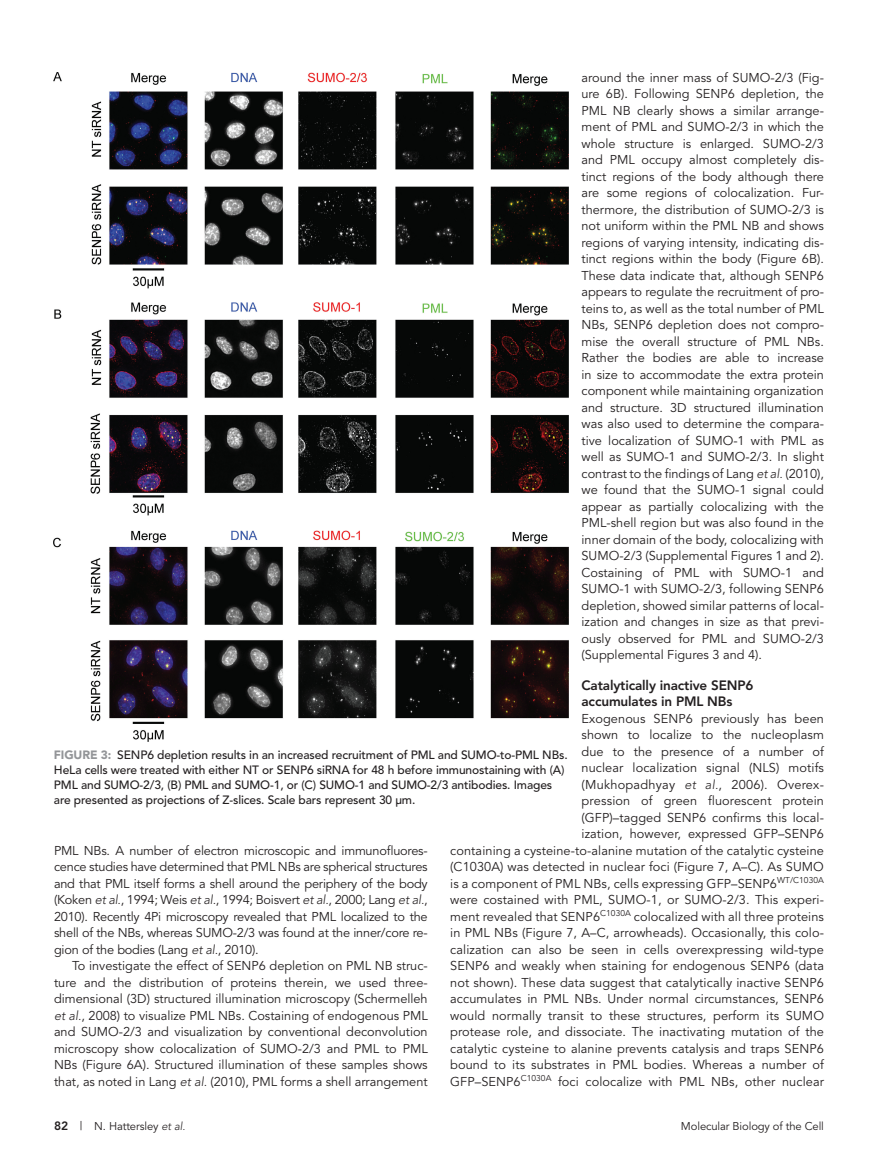
<style>
.page{position:relative;width:878px;height:1175px;background:#fff}
.page>*{position:absolute;margin:0;border:0;box-sizing:border-box;transform-origin:0 0}
.t1{font:800 13.5px/16.5px "Avenir";letter-spacing:-.01em;color:#231f20}
.t2{font:12.75px/16.5px "Avenir";letter-spacing:.005em;color:#231f20;text-align:justify}
.t3{font:500 12px/15px "Avenir";letter-spacing:-.01em;color:#231f20}
.t4{font:11.25px "Avenir";letter-spacing:-.01em;color:#231f20}
.s1{font-weight:300;font-style:italic}
.s2{font-weight:900;color:#939598}
.s3{font-weight:800;font-size:12px}
.s4{font-size:12px}
</style>
<div class="page">
<img style="left:54px;top:72px;width:514px;height:669px">
<p class="t2" style="left:581px;top:70px;width:244px">around the inner mass of SUMO-2/3 ( Fig&shy;ure 6B ). Following SENP6 depletion, the PML NB clearly shows a similar arrange&shy;ment of PML and SUMO-2/3 in which the whole structure is enlarged. SUMO-2/3 and PML occupy almost completely dis&shy;tinct regions of the body although there are some regions of colocalization. Fur&shy;thermore, the distribution of SUMO-2/3 is not uniform within the PML NB and shows regions of varying intensity, indicating dis&shy;tinct regions within the body ( Figure 6B ).<br>These data indicate that, although SENP6 appears to regulate the recruitment of pro&shy;teins to, as well as the total number of PML NBs, SENP6 depletion does not compro&shy;mise the overall structure of PML NBs.<br>Rather the bodies are able to increase in size to accommodate the extra protein component while maintaining organization and structure. 3D structured illumination was also used to determine the compara&shy;tive localization of SUMO-1 with PML as well as SUMO-1 and SUMO-2/3. In slight contrast to the findings of Lang <span class="s1">et al.</span> (2010), we found that the SUMO-1 signal could appear as partially colocalizing with the PML-shell region but was also found in the inner domain of the body, colocalizing with SUMO-2/3 (Supplemental Figures 1 and 2).<br>Costaining of PML with SUMO-1 and SUMO-1 with SUMO-2/3, following SENP6 depletion, showed similar patterns of local&shy;ization and changes in size as that previ&shy;ously observed for PML and SUMO-2/3 (Supplemental Figures 3 and 4).</p>
<p class="t1" style="left:581px;top:677px;width:173px">Catalytically inactive SENP6 accumulates in PML NBs</p>
<p class="t2" style="left:450px;top:711px;width:375px;text-align:right">Exogenous SENP6 previously has been<br>shown to localize to the nucleoplasm<br>due to the presence of a number of<br>nuclear localization signal (NLS) motifs<br>( Mukhopadhyay <span class="s1">et al.</span>, 2006 ). Overex-<br>pression of green fluorescent protein<br>(GFP)–tagged SENP6 confirms this local-<br>ization, however, expressed GFP–SENP6<br>containing a cysteine-to-alanine mutation of the catalytic cysteine (C1030A) was detected in nuclear foci ( Figure 7, A–C ). As SUMO is a component of PML NBs, cells expressing GFP–SENP6 <sup>WT/C1030A </sup>were costained with PML, SUMO-1, or SUMO-2/3. This experi&shy;ment revealed that SENP6 <sup>C1030A</sup> colocalized with all three proteins in PML NBs ( Figure 7, A–C , arrowheads). Occasionally, this colo&shy;calization can also be seen in cells overexpressing wild-type SENP6 and weakly when staining for endogenous SENP6 (data not shown). These data suggest that catalytically inactive SENP6 accumulates in PML NBs. Under normal circumstances, SENP6 would normally transit to these structures, perform its SUMO protease role, and dissociate. The inactivating mutation of the catalytic cysteine to alanine prevents catalysis and traps SENP6 bound to its substrates in PML bodies. Whereas a number of GFP–SENP6<sup>C1030A</sup> foci colocalize with PML NBs, other nuclear</p>
<p class="t3" style="left:54px;top:748px;width:515px"><span class="s2">FIGURE 3:</span> SENP6 depletion results in an increased recruitment of PML and SUMO-to-PML NBs.<br>HeLa cells were treated with either NT or SENP6 siRNA for 48 h before immunostaining with (A)<br>PML and SUMO-2/3, (B) PML and SUMO-1, or (C) SUMO-1 and SUMO-2/3 antibodies. Images are presented as projections of Z-slices. Scale bars represent 30 µm.</p>
<p class="t2" style="left:54px;top:843px;width:375px">PML NBs. A number of electron microscopic and immunofluores&shy;cence studies have determined that PML NBs are spherical structures and that PML itself forms a shell around the periphery of the body ( Koken <span class="s1">et al.</span>, 1994 ; Weis <span class="s1">et al.</span>, 1994 ; Boisvert <span class="s1">et al.</span>, 2000 ; Lang <span class="s1">et al.</span>, 2010). Recently 4Pi microscopy revealed that PML localized to the shell of the NBs, whereas SUMO-2/3 was found at the inner/core re&shy;gion of the bodies ( Lang <span class="s1">et al.</span>, 2010).</p>
<p class="t2" style="left:54px;top:958px;width:375px;text-indent:18px">To investigate the effect of SENP6 depletion on PML NB struc&shy;ture and the distribution of proteins therein, we used three&shy;dimensional (3D) structured illumination microscopy ( Schermelleh <span class="s1">et al.</span>, 2008 ) to visualize PML NBs. Costaining of endogenous PML and SUMO-2/3 and visualization by conventional deconvolution microscopy show colocalization of SUMO-2/3 and PML to PML NBs ( Figure 6A ). Structured illumination of these samples shows that, as noted in Lang <span class="s1">et al.</span> (2010), PML forms a shell arrangement</p>
<p class="t4" style="left:54px;top:1121px;width:133px"><span class="s3">82</span> <span class="s4">|</span> N. Hattersley <span class="s1">et al.</span></p>
<p class="t4" style="left:681px;top:1121px;width:144px">Molecular Biology of the Cell</p>
</div>
